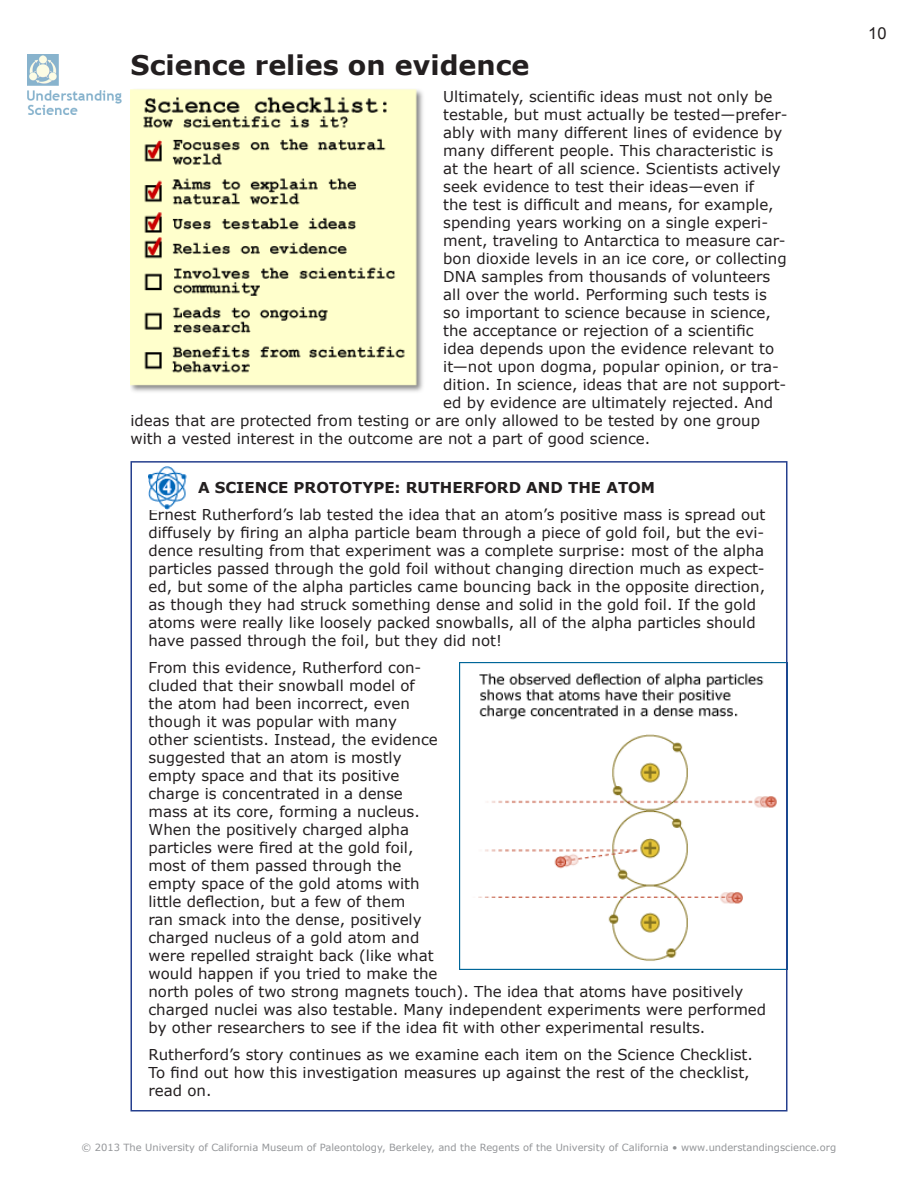
<style>
.page{position:relative;width:918px;height:1188px;background:#fff}
.page>*{position:absolute;margin:0;border:0;box-sizing:border-box;transform-origin:0 0}
.t1{font:700 27px "Verdana";color:#231f20}
.t2{font:16.5px "Arial";color:#231f20}
.t3{font:15px/18px "Verdana";color:#231f20}
.t4{font:700 15px "Verdana";color:#231f20}
.t5{font:9.9px "Verdana";color:#939598}
</style>
<div class="page">
<img style="left:27px;top:54px;width:95px;height:61px">
<img style="left:130px;top:89px;width:293px;height:303px">
<img style="left:148px;top:467px;width:39px;height:42px">
<img style="left:459px;top:662px;width:326px;height:308px">
<h1 class="t1" style="left:130px;top:48px;width:401px">Science relies on evidence</h1>
<p class="t3" style="left:443px;top:87px;width:331px">Ultimately, scientific ideas must not only be</p>
<p class="t3" style="left:443px;top:105px;width:346px">testable, but must actually be tested—prefer-</p>
<p class="t3" style="left:443px;top:123px;width:341px">ably with many different lines of evidence by</p>
<p class="t3" style="left:443px;top:141px;width:331px">many different people. This characteristic is</p>
<p class="t3" style="left:443px;top:159px;width:339px">at the heart of all science. Scientists actively</p>
<p class="t3" style="left:443px;top:177px;width:312px">seek evidence to test their ideas—even if</p>
<p class="t3" style="left:443px;top:195px;width:332px">the test is difficult and means, for example,</p>
<p class="t3" style="left:443px;top:213px;width:326px">spending years working on a single experi-</p>
<p class="t3" style="left:443px;top:231px;width:344px">ment, traveling to Antarctica to measure car-</p>
<p class="t3" style="left:443px;top:249px;width:345px">bon dioxide levels in an ice core, or collecting</p>
<p class="t3" style="left:443px;top:267px;width:329px">DNA samples from thousands of volunteers</p>
<p class="t3" style="left:443px;top:285px;width:325px">all over the world. Performing such tests is</p>
<p class="t3" style="left:443px;top:303px;width:329px">so important to science because in science,</p>
<p class="t3" style="left:443px;top:321px;width:312px">the acceptance or rejection of a scientific</p>
<p class="t3" style="left:443px;top:339px;width:332px">idea depends upon the evidence relevant to</p>
<p class="t3" style="left:443px;top:357px;width:337px">it—not upon dogma, popular opinion, or tra-</p>
<p class="t3" style="left:443px;top:375px;width:344px">dition. In science, ideas that are not support-</p>
<p class="t3" style="left:443px;top:393px;width:332px">ed by evidence are ultimately rejected. And</p>
<p class="t3" style="left:130px;top:411px;width:631px">ideas that are protected from testing or are only allowed to be tested by one group</p>
<p class="t3" style="left:130px;top:429px;width:521px">with a vested interest in the outcome are not a part of good science.</p>
<p class="t4" style="left:198px;top:478px;width:459px">A SCIENCE PROTOTYPE: RUTHERFORD AND THE ATOM</p>
<p class="t3" style="left:148px;top:505px;width:619px">Ernest Rutherford’s lab tested the idea that an atom’s positive mass is spread out diffusely by firing an alpha particle beam through a piece of gold foil, but the evi&shy;dence resulting from that experiment was a complete surprise: most of the alpha particles passed through the gold foil without changing direction much as expect&shy;ed, but some of the alpha particles came bouncing back in the opposite direction, as though they had struck something dense and solid in the gold foil. If the gold atoms were really like loosely packed snowballs, all of the alpha particles should have passed through the foil, but they did not!</p>
<p class="t3" style="left:148px;top:658px;width:619px">From this evidence, Rutherford con-<br>cluded that their snowball model of<br>the atom had been incorrect, even<br>though it was popular with many<br>other scientists. Instead, the evidence<br>suggested that an atom is mostly<br>empty space and that its positive<br>charge is concentrated in a dense<br>mass at its core, forming a nucleus.<br>When the positively charged alpha<br>particles were fired at the gold foil,<br>most of them passed through the<br>empty space of the gold atoms with<br>little deflection, but a few of them<br>ran smack into the dense, positively<br>charged nucleus of a gold atom and<br>were repelled straight back (like what<br>would happen if you tried to make the<br>north poles of two strong magnets touch). The idea that atoms have positively charged nuclei was also testable. Many independent experiments were performed by other researchers to see if the idea fit with other experimental results.</p>
<p class="t3" style="left:148px;top:1045px;width:606px">Rutherford’s story continues as we examine each item on the Science Checklist.<br>To find out how this investigation measures up against the rest of the checklist, read on.</p>
<p class="t5" style="left:81px;top:1141px;width:756px">© 2013 The University of California Museum of Paleontology, Berkeley, and the Regents of the University of California • www.understandingscience.org</p>
<p class="t2" style="left:868px;top:22px;width:20px">10</p>
</div>
